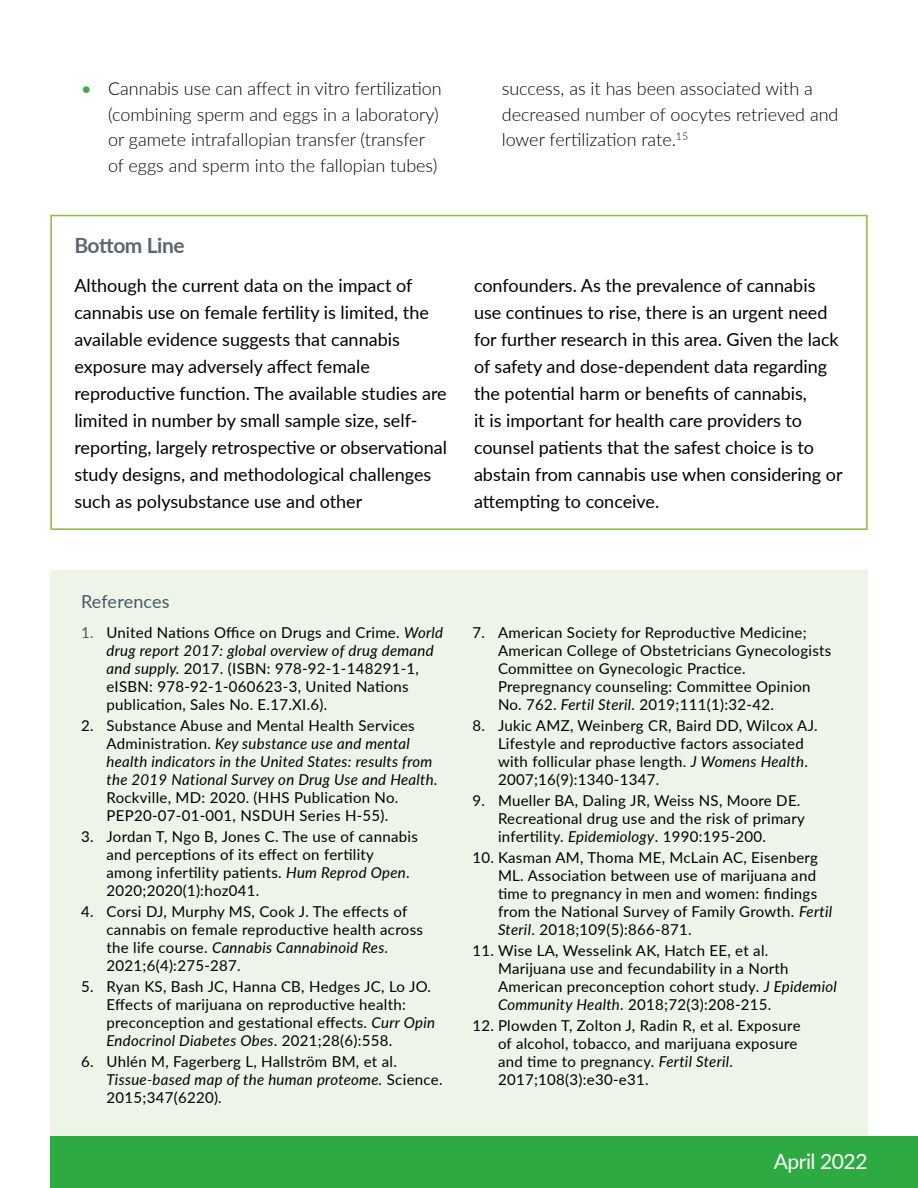
<style>
.page{position:relative;width:918px;height:1188px;background:#fff}
.page>*{position:absolute;margin:0;border:0;box-sizing:border-box;transform-origin:0 0}
.heading1{font:700 21px "Lato";letter-spacing:-.02em;color:#5b6670}
.t1{font:21px "Lato";letter-spacing:-.02em;color:#fff}
.t2{font:18px/27px "Lato";color:#000}
.t3{font:300 18px/25.5px "Lato";color:#000}
.heading2{font:18px "Lato";letter-spacing:.005em;color:#455b65}
.EndNote_Bibliography{font:15px/18px "Lato";letter-spacing:.02em;color:#000}
.s1{font-weight:400;color:#3eaa45}
.s2{color:#455b65}
.s3{font-style:italic}
</style>
<div class="page">
<div style="left:50px;top:570px;width:818px;height:577px;background:#ecf5e8"></div>
<div style="left:50px;top:1137px;width:868px;height:51px;background:#2dab42"></div>
<div style="left:50px;top:215px;width:818px;height:315px;border:2px solid #8cbb3e"></div>
<p class="t3" style="left:108px;top:76px;width:335px;text-indent:-27px"><span class="s1">•</span> Cannabis use can affect in vitro fertilization (combining sperm and eggs in a laboratory) or gamete intrafallopian transfer (transfer of eggs and sperm into the fallopian tubes)</p>
<p class="t3" style="left:502px;top:76px;width:338px">success, as it has been associated with a decreased number of oocytes retrieved and lower fertilization rate.<sup>15</sup></p>
<p class="heading1" style="left:74px;top:230px;width:112px">Bottom Line</p>
<p class="t2" style="left:74px;top:272px;width:374px">Although the current data on the impact of cannabis use on female fertility is limited, the available evidence suggests that cannabis exposure may adversely affect female reproductive function. The available studies are limited in number by small sample size, self&shy;reporting, largely retrospective or observational study designs, and methodological challenges such as polysubstance use and other</p>
<p class="t2" style="left:474px;top:272px;width:370px">confounders. As the prevalence of cannabis use continues to rise, there is an urgent need for further research in this area. Given the lack of safety and dose-dependent data regarding the potential harm or benefits of cannabis,<br>it is important for health care providers to counsel patients that the safest choice is to abstain from cannabis use when considering or attempting to conceive.</p>
<p class="heading2" style="left:81px;top:588px;width:90px">References</p>
<p class="EndNote_Bibliography" style="left:106px;top:623px;width:338px;text-indent:-26px"><span class="s2">1.</span> United Nations Office on Drugs and Crime. <span class="s3">World drug report 2017: global overview of drug demand and supply.</span> 2017. (ISBN: 978-92-1-148291-1, eISBN: 978-92-1-060623-3, United Nations publication, Sales No. E.17.XI.6).</p>
<p class="EndNote_Bibliography" style="left:106px;top:716px;width:333px;text-indent:-26px">2. Substance Abuse and Mental Health Services Administration. <span class="s3">Key substance use and mental health indicators in the United States: results from the 2019 National Survey on Drug Use and Health.<br></span>Rockville, MD: 2020. (HHS Publication No.<br>PEP20-07-01-001, NSDUH Series H-55).</p>
<p class="EndNote_Bibliography" style="left:106px;top:827px;width:313px;text-indent:-26px">3. Jordan T, Ngo B, Jones C. The use of cannabis and perceptions of its effect on fertility among infertility patients. <span class="s3">Hum Reprod Open</span>.<br>2020;2020(1):hoz041.</p>
<p class="EndNote_Bibliography" style="left:106px;top:902px;width:318px;text-indent:-26px">4. Corsi DJ, Murphy MS, Cook J. The effects of cannabis on female reproductive health across the life course. <span class="s3">Cannabis Cannabinoid Res</span>.<br>2021;6(4):275-287.</p>
<p class="EndNote_Bibliography" style="left:106px;top:977px;width:330px;text-indent:-26px">5. Ryan KS, Bash JC, Hanna CB, Hedges JC, Lo JO.<br>Effects of marijuana on reproductive health: preconception and gestational effects. <span class="s3">Curr Opin Endocrinol Diabetes Obes</span>. 2021;28(6):558.</p>
<p class="EndNote_Bibliography" style="left:106px;top:1052px;width:338px;text-indent:-26px">6. Uhlén M, Fagerberg L, Hallström BM, et al.<br><span class="s3">Tissue-based map of the human proteome.</span> Science.<br>2015;347(6220).</p>
<p class="EndNote_Bibliography" style="left:498px;top:623px;width:335px;text-indent:-26px">7. American Society for Reproductive Medicine; American College of Obstetricians Gynecologists Committee on Gynecologic Practice.<br>Prepregnancy counseling: Committee Opinion No. 762. <span class="s3">Fertil Steril.</span> 2019;111(1):32-42.</p>
<p class="EndNote_Bibliography" style="left:498px;top:716px;width:321px;text-indent:-26px">8. Jukic AMZ, Weinberg CR, Baird DD, Wilcox AJ.<br>Lifestyle and reproductive factors associated with follicular phase length. <span class="s3">J Womens Health</span>.<br>2007;16(9):1340-1347.</p>
<p class="EndNote_Bibliography" style="left:498px;top:791px;width:308px;text-indent:-26px">9. Mueller BA, Daling JR, Weiss NS, Moore DE.<br>Recreational drug use and the risk of primary infertility. <span class="s3">Epidemiology</span>. 1990:195-200.</p>
<p class="EndNote_Bibliography" style="left:498px;top:848px;width:336px;text-indent:-26px">10. Kasman AM, Thoma ME, McLain AC, Eisenberg ML. Association between use of marijuana and time to pregnancy in men and women: findings from the National Survey of Family Growth. <span class="s3">Fertil Steril</span>. 2018;109(5):866-871.</p>
<p class="EndNote_Bibliography" style="left:498px;top:941px;width:340px;text-indent:-26px">11. Wise LA, Wesselink AK, Hatch EE, et al.<br>Marijuana use and fecundability in a North American preconception cohort study. <span class="s3">J Epidemiol Community Health</span>. 2018;72(3):208-215.</p>
<p class="EndNote_Bibliography" style="left:498px;top:1016px;width:304px;text-indent:-26px">12. Plowden T, Zolton J, Radin R, et al. Exposure of alcohol, tobacco, and marijuana exposure and time to pregnancy. <span class="s3">Fertil Steril</span>.<br>2017;108(3):e30-e31.</p>
<p class="t1" style="left:774px;top:1146px;width:95px">April 2022</p>
</div>
